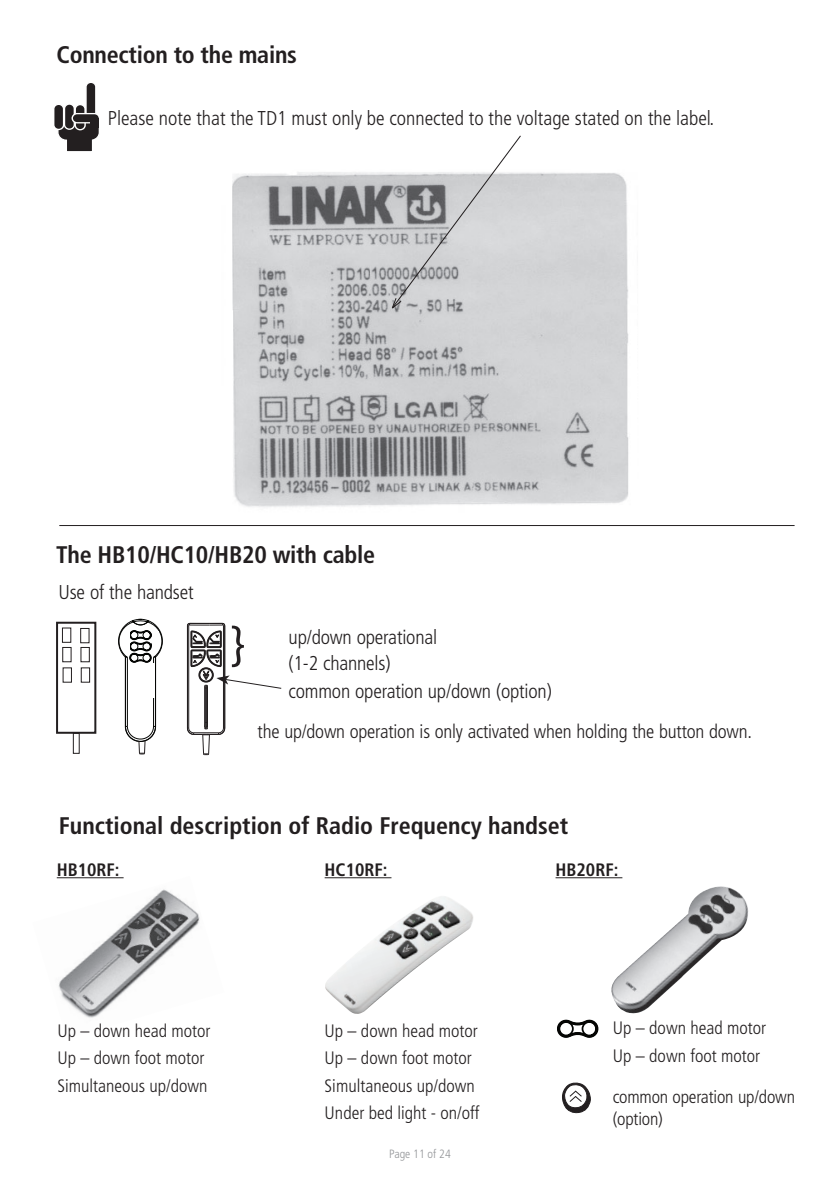
<style>
.page{position:relative;width:840px;height:1191px;background:#fff}
.page>*{position:absolute;margin:0;border:0;box-sizing:border-box;transform-origin:0 0}
.t1{font:700 condensed 24px "Frutiger LT Pro";color:#231f20}
.t2{font:300 condensed 20px/25.4px "Frutiger LT Pro";letter-spacing:-.01em;color:#231f20}
.t3{font:300 condensed 19.2px "Frutiger LT Pro";letter-spacing:-.01em;color:#231f20}
.t4{font:300 condensed 18px/27.2px "Frutiger LT Pro";color:#231f20}
.t5{font:700 condensed 18px "Frutiger LT Pro";color:#231f20}
.t6{font:300 condensed 12px "Frutiger LT Pro";color:#939598}
</style>
<div class="page">
<svg style="left:58px;top:123px;width:41px;height:29px"></svg>
<div style="left:54px;top:104px;width:10px;height:25px;background:#231f20;border-radius:5px"></div>
<div style="left:53px;top:104px;width:11px;height:26px;border:1px solid #fff;border-radius:5px"></div>
<div style="left:64px;top:104px;width:10px;height:25px;background:#231f20;border-radius:5px"></div>
<div style="left:64px;top:103px;width:11px;height:27px;border:1px solid #fff;border-radius:5px"></div>
<svg style="left:75px;top:105px;width:10px;height:25px"></svg>
<div style="left:74px;top:104px;width:12px;height:26px;border:1px solid #fff;border-radius:5px"></div>
<div style="left:86px;top:82px;width:10px;height:38px;background:#231f20;border-radius:5px"></div>
<div style="left:85px;top:82px;width:11px;height:38px;border:1px solid #fff;border-radius:5px"></div>
<div style="left:72px;top:114px;width:27px;height:9px;background:#231f20;border-radius:5px"></div>
<div style="left:71px;top:113px;width:29px;height:10px;border:1px solid #fff;border-radius:5px"></div>
<div style="left:90px;top:118px;width:9px;height:10px;background:#231f20"></div>
<img style="left:232px;top:172px;width:397px;height:335px">
<svg style="left:390px;top:135px;width:131px;height:175px"></svg>
<svg style="left:118px;top:618px;width:45px;height:136px"></svg>
<div style="left:123px;top:630px;width:7px;height:19px;background:#fff"></div>
<div style="left:129px;top:663px;width:25px;height:34px;background:#fff"></div>
<div style="left:152px;top:630px;width:6px;height:19px;background:#fff"></div>
<svg style="left:187px;top:623px;width:95px;height:132px"></svg>
<hr style="left:59px;top:525px;width:735px;height:1px;background:#231f20">
<hr style="left:555px;top:877px;width:67px;height:1px;background:#231f20">
<svg style="left:562px;top:1082px;width:28px;height:32px"></svg>
<svg style="left:557px;top:1019px;width:42px;height:19px"></svg>
<img style="left:611px;top:886px;width:138px;height:128px">
<hr style="left:324px;top:877px;width:67px;height:1px;background:#231f20">
<img style="left:325px;top:896px;width:148px;height:118px">
<img style="left:56px;top:877px;width:144px;height:141px">
<div style="left:56px;top:621px;width:40px;height:113px;border:2px solid #231f20"></div>
<div style="left:62px;top:627px;width:9px;height:16px;border:1px solid #231f20"></div>
<div style="left:62px;top:647px;width:10px;height:15px;border:1px solid #231f20"></div>
<div style="left:63px;top:667px;width:9px;height:15px;border:1px solid #231f20"></div>
<div style="left:80px;top:628px;width:9px;height:15px;border:1px solid #231f20"></div>
<div style="left:80px;top:647px;width:10px;height:15px;border:1px solid #231f20"></div>
<div style="left:81px;top:667px;width:9px;height:15px;border:1px solid #231f20"></div>
<div style="left:73px;top:733px;width:7px;height:21px;border:1px solid #231f20"></div>
<h1 class="t1" style="left:57px;top:40px;width:242px">Connection to the mains</h1>
<p class="t2" style="left:108px;top:105px;width:607px">Please note that the TD1 must only be connected to the voltage stated on the label.</p>
<h1 class="t1" style="left:56px;top:540px;width:320px">The HB10/HC10/HB20 with cable</h1>
<p class="t2" style="left:58px;top:579px;width:137px">Use of the handset</p>
<p class="t2" style="left:288px;top:625px;width:150px">up/down operational (1-2 channels)</p>
<p class="t2" style="left:288px;top:678px;width:264px">common operation up/down (option)</p>
<p class="t3" style="left:257px;top:720px;width:496px">the up/down operation is only activated when holding the button down.</p>
<h1 class="t1" style="left:59px;top:811px;width:510px">Functional description of Radio Frequency handset</h1>
<p class="t5" style="left:57px;top:859px;width:64px">HB10RF:</p>
<p class="t4" style="left:57px;top:1017px;width:155px">Up – down head motor<br>Up – down foot motor<br>Simultaneous up/down</p>
<p class="t5" style="left:324px;top:859px;width:64px">HC10RF:</p>
<p class="t4" style="left:324px;top:1017px;width:156px">Up – down head motor<br>Up – down foot motor<br>Simultaneous up/down<br>Under bed light - on/off</p>
<p class="t6" style="left:389px;top:1147px;width:63px">Page 11 of 24</p>
<p class="t5" style="left:555px;top:859px;width:64px">HB20RF:</p>
<p class="t4" style="left:612px;top:1014px;width:155px">Up – down head motor<br>Up – down foot motor</p>
<p class="t4" style="left:612px;top:1086px;width:184px;line-height:21.6px">common operation up/down (option)</p>
</div>
